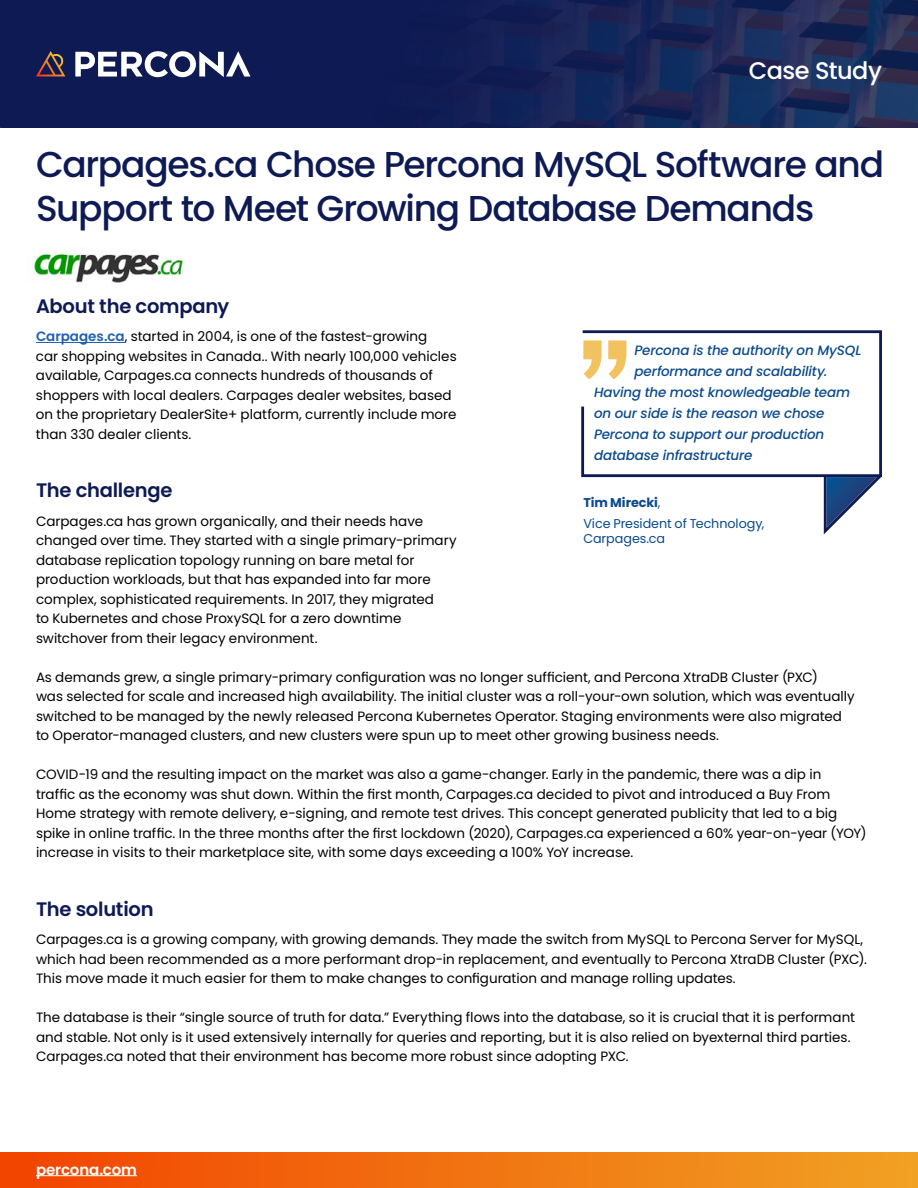
<style>
.page{position:relative;width:918px;height:1188px;background:#fff}
.page>*{position:absolute;margin:0;border:0;box-sizing:border-box;transform-origin:0 0}
.t1{font:500 36px/43.5px "Poppins";letter-spacing:-.035em;color:#0e1a53}
.t2{font:500 24px "Poppins";letter-spacing:-.025em;color:#fff}
.t3{font:600 19.5px "Poppins";letter-spacing:-.015em;color:#0e1a53}
.t4{font:600 15px "Poppins";letter-spacing:-.01em;color:#fff}
.t5{font:13.5px/19.5px "Poppins";color:#000}
.t6{font:italic 500 13.5px "Poppins";letter-spacing:-.01em;color:#0b4a8c}
.t7{font:12.75px/21px "Poppins";letter-spacing:-.005em;color:#0b4a8c}
.s1{font-weight:600;color:#2061ae}
.s2{font-weight:700}
</style>
<div class="page">
<svg style="left:0;top:0;width:918px;height:128px;background:#142155"></svg>
<svg style="left:36px;top:51px;width:29px;height:25px"></svg>
<svg style="left:75px;top:51px;width:175px;height:26px"></svg>
<div style="left:0;top:1152px;width:918px;height:36px;background:linear-gradient(to right,#f24400,#f1a123)"></div>
<hr style="left:36px;top:342px;width:89px;height:1px;background:#2061ae">
<hr style="left:36px;top:1175px;width:101px;height:1px;background:#fff">
<svg style="left:581px;top:330px;width:301px;height:204px"></svg>
<svg style="left:827px;top:477px;width:50px;height:51px"></svg>
<img style="left:33px;top:250px;width:151px;height:33px">
<h2 class="t2" style="left:749px;top:56px;width:135px">Case Study</h2>
<h1 class="t1" style="left:36px;top:143px;width:850px">Carpages.ca Chose Percona MySQL Software and<br>Support to Meet Growing Database Demands</h1>
<h3 class="t3" style="left:36px;top:295px;width:195px">About the company</h3>
<p class="t5" style="left:36px;top:327px;width:422px"><span class="s1">Carpages.ca</span>, started in 2004, is one of the fastest-growing<br>car shopping websites in Canada.. With nearly 100,000 vehicles available, Carpages.ca connects hundreds of thousands of shoppers with local dealers. Carpages dealer websites, based on the proprietary DealerSite+ platform, currently include more than 330 dealer clients.</p>
<p class="t6" style="left:635px;top:343px;width:228px">Percona is the authority on MySQL</p>
<p class="t6" style="left:635px;top:364px;width:194px">performance and scalability.</p>
<p class="t6" style="left:594px;top:385px;width:258px">Having the most knowledgeable team</p>
<p class="t6" style="left:594px;top:406px;width:232px">on our side is the reason we chose</p>
<p class="t6" style="left:594px;top:427px;width:232px">Percona to support our production</p>
<p class="t6" style="left:594px;top:448px;width:160px">database infrastructure</p>
<p class="t7" style="left:583px;top:492px;width:182px"><span class="s2">Tim Mirecki</span>,<br>Vice President of Technology,</p>
<p class="t7" style="left:583px;top:528px;width:83px">Carpages.ca</p>
<h3 class="t3" style="left:36px;top:479px;width:138px">The challenge</h3>
<p class="t5" style="left:36px;top:512px;width:422px">Carpages.ca has grown organically, and their needs have changed over time. They started with a single primary-primary database replication topology running on bare metal for production workloads, but that has expanded into far more complex, sophisticated requirements. In 2017, they migrated<br>to Kubernetes and chose ProxySQL for a zero downtime switchover from their legacy environment.</p>
<p class="t5" style="left:36px;top:668px;width:820px">As demands grew, a single primary-primary configuration was no longer sufficient, and Percona XtraDB Cluster (PXC)<br>was selected for scale and increased high availability. The initial cluster was a roll-your-own solution, which was eventually switched to be managed by the newly released Percona Kubernetes Operator. Staging environments were also migrated to Operator-managed clusters, and new clusters were spun up to meet other growing business needs.</p>
<p class="t5" style="left:36px;top:765px;width:832px">COVID-19 and the resulting impact on the market was also a game-changer. Early in the pandemic, there was a dip in<br>traffic as the economy was shut down. Within the first month, Carpages.ca decided to pivot and introduced a Buy From Home strategy with remote delivery, e-signing, and remote test drives. This concept generated publicity that led to a big spike in online traffic. In the three months after the first lockdown (2020), Carpages.ca experienced a 60% year-on-year (YOY) increase in visits to their marketplace site, with some days exceeding a 100% YoY increase.</p>
<h3 class="t3" style="left:36px;top:898px;width:119px">The solution</h3>
<p class="t5" style="left:36px;top:930px;width:832px">Carpages.ca is a growing company, with growing demands. They made the switch from MySQL to Percona Server for MySQL, which had been recommended as a more performant drop-in replacement, and eventually to Percona XtraDB Cluster (PXC).<br>This move made it much easier for them to make changes to configuration and manage rolling updates.</p>
<p class="t5" style="left:36px;top:1008px;width:821px">The database is their “single source of truth for data.” Everything flows into the database, so it is crucial that it is performant and stable. Not only is it used extensively internally for queries and reporting, but it is also relied on byexternal third parties.<br>Carpages.ca noted that their environment has become more robust since adopting PXC.</p>
<p class="t4" style="left:36px;top:1161px;width:102px">percona.com</p>
</div>
